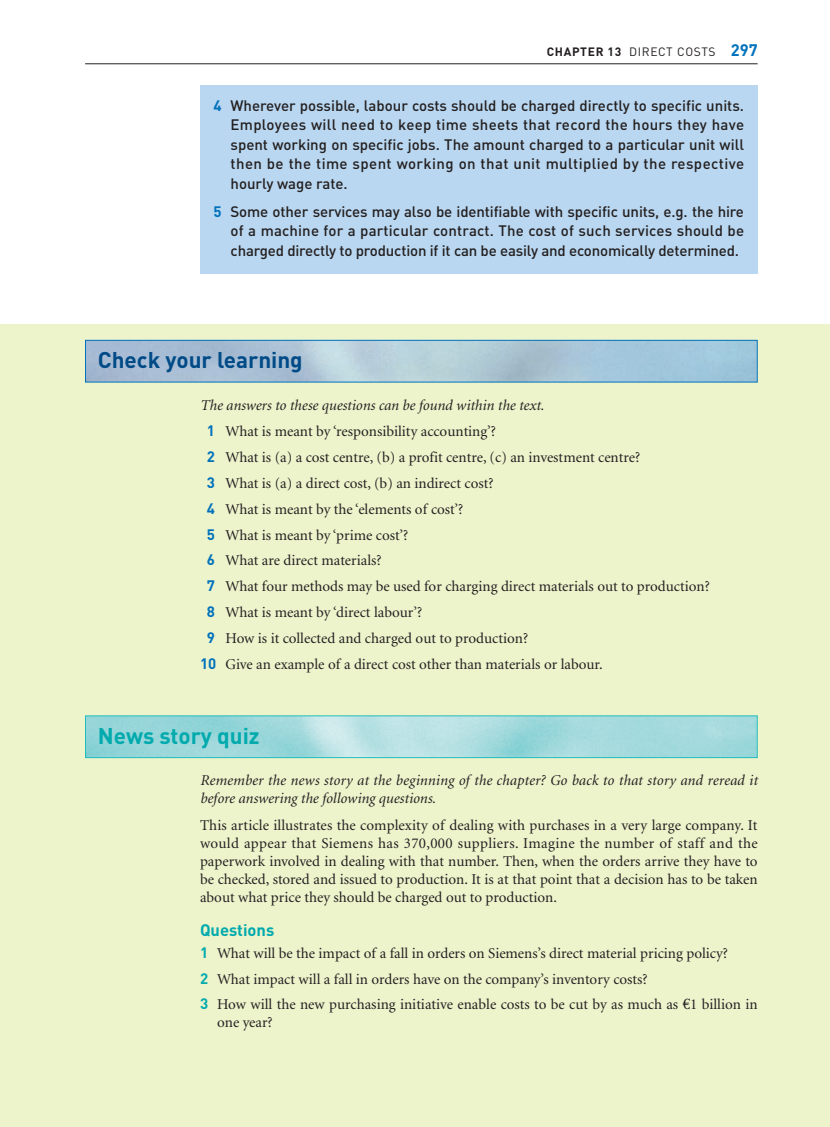
<style>
.page{position:relative;width:830px;height:1127px;background:#fff}
.page>*{position:absolute;margin:0;border:0;box-sizing:border-box;transform-origin:0 0}
.t1{font:700 22.5px "DIN";color:#004b87}
.t2{font:700 22.5px "DIN";color:#00aaad}
.t3{font:700 16.5px "DIN";color:#00aaad}
.t4{font:15px/18px "Minion";color:#231f20;text-align:justify}
.t5{font:500 15px/19.5px "DIN";letter-spacing:-.01em;color:#231f20;text-align:justify}
.t6{font:italic 15px/18px "Minion";color:#231f20}
.t7{font:12px "DIN";letter-spacing:.05em;color:#231f20}
.s1{font-weight:700}
.s2{font-weight:700;font-size:16.5px;color:#0072bc}
.s3{font-weight:700;color:#0072bc}
.s4{font-family:"DIN";font-weight:700;color:#0072bc}
.s5{font-family:"DIN";font-weight:700;color:#00aaad}
.s6{font-family:"Euro Serif"}
</style>
<div class="page">
<div style="left:0;top:324px;width:829px;height:803px;background:#edf3cb"></div>
<img style="left:87px;top:342px;width:668px;height:38px">
<div style="left:85px;top:340px;width:672px;height:42px;border:1px solid #0072bc"></div>
<img style="left:87px;top:717px;width:668px;height:39px">
<div style="left:85px;top:715px;width:672px;height:43px;border:1px solid #21bdbd"></div>
<hr style="left:85px;top:63px;width:672px;height:1px;background:#231f20">
<div style="left:200px;top:85px;width:557px;height:188px;background:#b9d7f0"></div>
<p class="t7" style="left:546px;top:47px;width:212px"><span class="s1">CHAPTER 13</span> DIRECT COSTS <span class="s2">297</span></p>
<p class="t5" style="left:230px;top:97px;width:515px;text-indent:-17px"><span class="s3">4</span> Wherever possible, labour costs should be charged directly to specific units.<br>Employees will need to keep time sheets that record the hours they have spent working on specific jobs. The amount charged to a particular unit will then be the time spent working on that unit multiplied by the respective hourly wage rate.</p>
<p class="t5" style="left:230px;top:203px;width:515px;text-indent:-17px"><span class="s3">5</span> Some other services may also be identifiable with specific units, e.g. the hire of a machine for a particular contract. The cost of such services should be charged directly to production if it can be easily and economically determined.</p>
<h1 class="t1" style="left:98px;top:352px;width:206px">Check your learning</h1>
<p class="t6" style="left:200px;top:397px;width:345px">The answers to these questions can be found within the text.</p>
<p class="t4" style="left:207px;top:423px;width:290px"><span class="s4">1</span> What is meant by ‘responsibility accounting’?</p>
<p class="t4" style="left:207px;top:449px;width:434px"><span class="s4">2</span> What is (a) a cost centre, (b) a profit centre, (c) an investment centre?</p>
<p class="t4" style="left:207px;top:475px;width:288px"><span class="s4">3</span> What is (a) a direct cost, (b) an indirect cost?</p>
<p class="t4" style="left:207px;top:501px;width:258px"><span class="s4">4</span> What is meant by the ‘elements of cost’?</p>
<p class="t4" style="left:207px;top:527px;width:203px"><span class="s4">5</span> What is meant by ‘prime cost’?</p>
<p class="t4" style="left:207px;top:553px;width:176px"><span class="s4">6</span> What are direct materials?</p>
<p class="t4" style="left:207px;top:579px;width:504px"><span class="s4">7</span> What four methods may be used for charging direct materials out to production?</p>
<p class="t4" style="left:207px;top:605px;width:217px"><span class="s4">8</span> What is meant by ‘direct labour’?</p>
<p class="t4" style="left:207px;top:630px;width:322px"><span class="s4">9</span> How is it collected and charged out to production?</p>
<p class="t4" style="left:200px;top:656px;width:404px"><span class="s4">10</span> Give an example of a direct cost other than materials or labour.</p>
<h1 class="t2" style="left:98px;top:727px;width:163px">News story quiz</h1>
<p class="t6" style="left:200px;top:772px;width:558px">Remember the news story at the beginning of the chapter? Go back to that story and reread it before answering the following questions.</p>
<p class="t4" style="left:200px;top:817px;width:559px">This article illustrates the complexity of dealing with purchases in a very large company. It would appear that Siemens has 370,000 suppliers. Imagine the number of staff and the paperwork involved in dealing with that number. Then, when the orders arrive they have to be checked, stored and issued to production. It is at that point that a decision has to be taken about what price they should be charged out to production.</p>
<p class="t3" style="left:200px;top:924px;width:76px">Questions</p>
<p class="t4" style="left:200px;top:942px;width:559px;line-height:25.5px;text-align:left"><span class="s5">1</span> What will be the impact of a fall in orders on Siemens’s direct material pricing policy?<br><span class="s5">2</span> What impact will a fall in orders have on the company’s inventory costs?<br><span class="s5">3</span> How will the new purchasing initiative enable costs to be cut by as much as <span class="s6">€</span>1 billion in</p>
<p class="t4" style="left:217px;top:1015px;width:57px">one year?</p>
</div>
